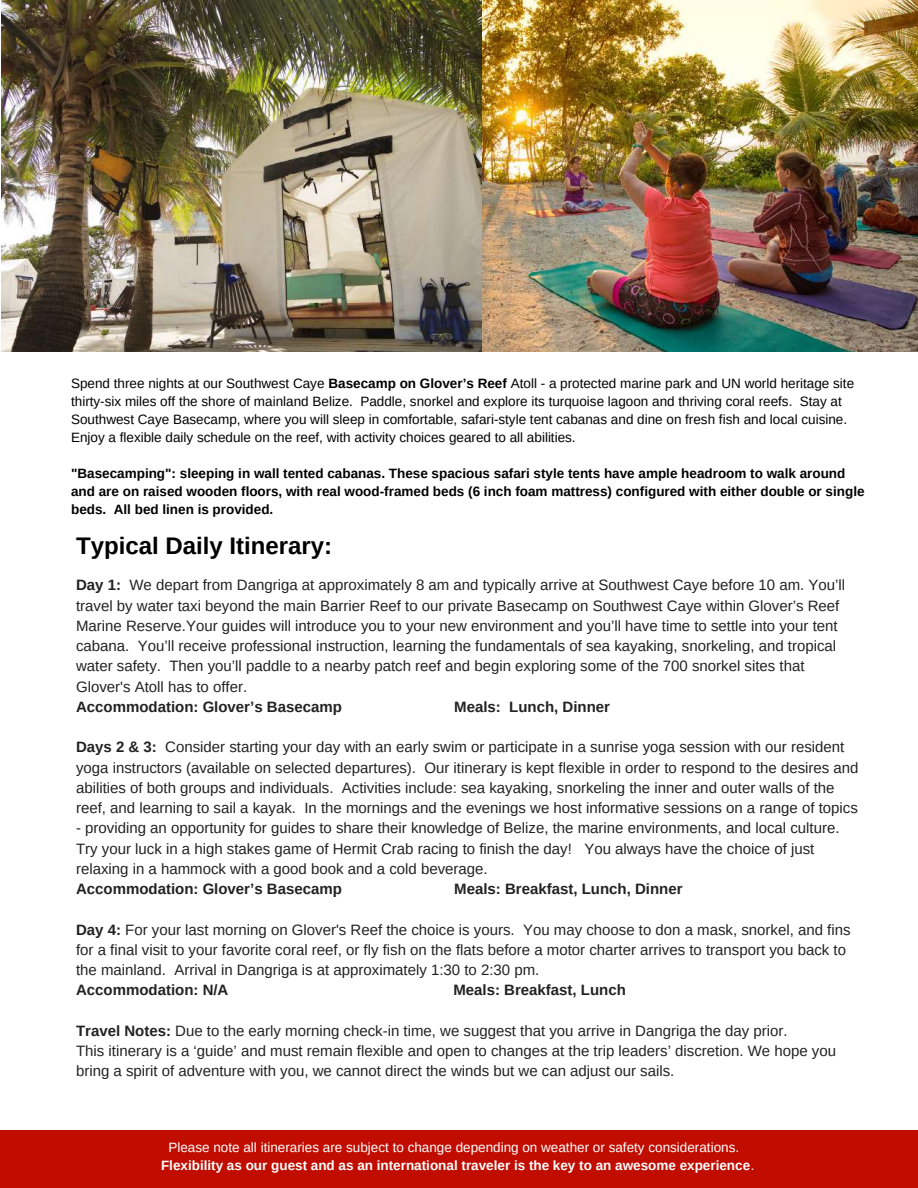
<style>
.page{position:relative;width:918px;height:1188px;background:#fff}
.page>*{position:absolute;margin:0;border:0;box-sizing:border-box;transform-origin:0 0}
.t1{font:700 24px "Arimo";color:#000}
.t2{font:15px/20.2px "Arimo";color:#222}
.t3{font:700 15px "Arimo";color:#222}
.t4{font:13.5px/18px "Arimo";color:#000}
.t5{font:700 13.5px/18px "Arimo";color:#000}
.t6{font:13.5px/18px "Arimo";color:#fff;text-align:center}
.s1{font-weight:700}
</style>
<div class="page">
<div style="left:0;top:1131px;width:918px;height:57px;background:#c10c00"></div>
<img style="left:482px;top:0;width:436px;height:352px">
<img style="left:1px;top:0;width:481px;height:352px">
<p class="t4" style="left:71px;top:375px;width:785px">Spend three nights at our Southwest Caye <span class="s1">Basecamp on Glover’s Reef</span> Atoll - a protected marine park and UN world heritage site thirty-six miles off the shore of mainland Belize. Paddle, snorkel and explore its turquoise lagoon and thriving coral reefs. Stay at Southwest Caye Basecamp, where you will sleep in comfortable, safari-style tent cabanas and dine on fresh fish and local cuisine.<br>Enjoy a flexible daily schedule on the reef, with activity choices geared to all abilities.</p>
<p class="t5" style="left:71px;top:465px;width:795px">"Basecamping": sleeping in wall tented cabanas. These spacious safari style tents have ample headroom to walk around and are on raised wooden floors, with real wood-framed beds (6 inch foam mattress) configured with either double or single beds. All bed linen is provided.</p>
<h1 class="t1" style="left:76px;top:532px;width:258px">Typical Daily Itinerary:</h1>
<p class="t2" style="left:76px;top:575px;width:771px"><span class="s1">Day 1:</span> We depart from Dangriga at approximately 8 am and typically arrive at Southwest Caye before 10 am. You’ll travel by water taxi beyond the main Barrier Reef to our private Basecamp on Southwest Caye within Glover’s Reef Marine Reserve.Your guides will introduce you to your new environment and you’ll have time to settle into your tent cabana. You’ll receive professional instruction, learning the fundamentals of sea kayaking, snorkeling, and tropical water safety. Then you’ll paddle to a nearby patch reef and begin exploring some of the 700 snorkel sites that Glover's Atoll has to offer.</p>
<p class="t3" style="left:76px;top:698px;width:267px">Accommodation: Glover’s Basecamp</p>
<p class="t3" style="left:454px;top:698px;width:157px">Meals: Lunch, Dinner</p>
<p class="t2" style="left:76px;top:737px;width:784px"><span class="s1">Days 2 &amp; 3:</span> Consider starting your day with an early swim or participate in a sunrise yoga session with our resident yoga instructors (available on selected departures). Our itinerary is kept flexible in order to respond to the desires and abilities of both groups and individuals. Activities include: sea kayaking, snorkeling the inner and outer walls of the reef, and learning to sail a kayak. In the mornings and the evenings we host informative sessions on a range of topics</p>
<p class="t2" style="left:76px;top:818px;width:765px">- providing an opportunity for guides to share their knowledge of Belize, the marine environments, and local culture.<br>Try your luck in a high stakes game of Hermit Crab racing to finish the day! You always have the choice of just relaxing in a hammock with a good book and a cold beverage.</p>
<p class="t3" style="left:76px;top:881px;width:267px">Accommodation: Glover’s Basecamp</p>
<p class="t3" style="left:454px;top:881px;width:230px">Meals: Breakfast, Lunch, Dinner</p>
<p class="t2" style="left:76px;top:919px;width:776px"><span class="s1">Day 4:</span> For your last morning on Glover's Reef the choice is yours. You may choose to don a mask, snorkel, and fins for a final visit to your favorite coral reef, or fly fish on the flats before a motor charter arrives to transport you back to the mainland. Arrival in Dangriga is at approximately 1:30 to 2:30 pm.</p>
<p class="t3" style="left:76px;top:982px;width:154px">Accommodation: N/A</p>
<p class="t3" style="left:453px;top:982px;width:174px">Meals: Breakfast, Lunch</p>
<p class="t2" style="left:76px;top:1021px;width:762px"><span class="s1">Travel Notes:</span> Due to the early morning check-in time, we suggest that you arrive in Dangriga the day prior.<br>This itinerary is a ‘guide’ and must remain flexible and open to changes at the trip leaders’ discretion. We hope you bring a spirit of adventure with you, we cannot direct the winds but we can adjust our sails.</p>
<p class="t6" style="left:161px;top:1138px;width:595px">Please note all itineraries are subject to change depending on weather or safety considerations.<br><span class="s1">Flexibility as our guest and as an international traveler is the key to an awesome experience</span>.</p>
</div>
